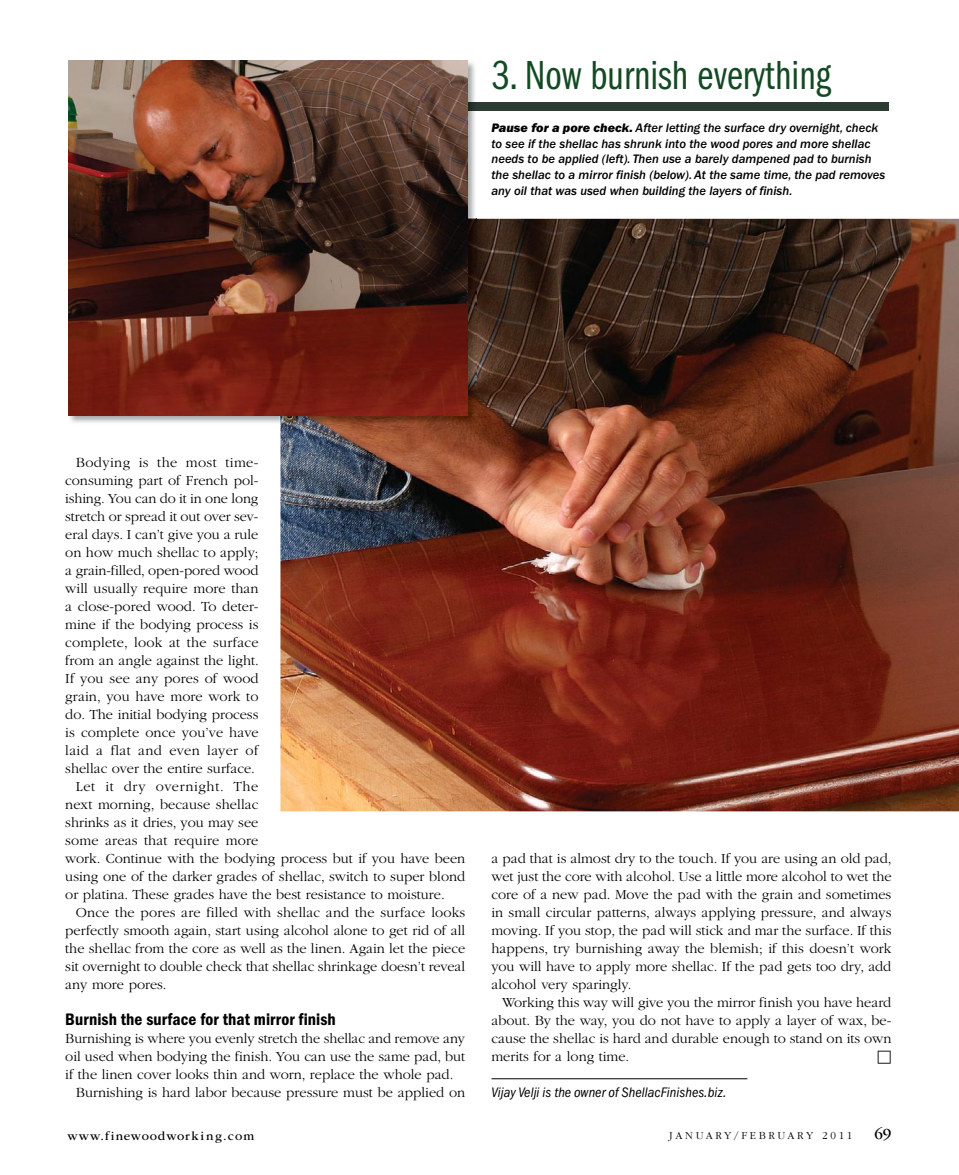
<style>
.page{position:relative;width:959px;height:1175px;background:#fff}
.page>*{position:absolute;margin:0;border:0;box-sizing:border-box;transform-origin:0 0}
.t1{font:42px "ITC Franklin Gothic Std Bk Cp";color:#134a24}
.t2{font:17.25px "ITC Franklin Gothic Std Dm Cd";letter-spacing:.005em;color:#000}
.t3{font:16.05px "ITC Garamond Std";color:#000}
.t4{font:300 14.4px/18px "ITC Garamond Std";color:#000;text-align:justify}
.t5{font:300 14.4px "ITC Garamond Std";letter-spacing:.025em;color:#000}
.t6{font:300 14.4px "ITC Garamond Std";letter-spacing:.03em;color:#000}
.t7{font:300 14.4px "ITC Garamond Std";letter-spacing:.045em;color:#000}
.t8{font:14.4px "European Pi Std 3";color:#000}
.t9{font:italic condensed 14.25px "ITC Franklin Gothic Std";letter-spacing:.005em;color:#000}
.t10{font:12.75px/15.8px "ITC Franklin Gothic Std Med It";color:#000}
.t11{font:12.75px "ITC Garamond Std";letter-spacing:.09em;color:#000}
.t12{font:300 11.1px "ITC Garamond Std";letter-spacing:.24em;color:#000}
.s1{font-family:"ITC Franklin Gothic Std Hvy It"}
</style>
<div class="page">
<div style="left:418px;top:102px;width:471px;height:9px;background:#2b3c30"></div>
<img style="left:280px;top:218px;width:678px;height:594px">
<img style="left:68px;top:60px;width:254px;height:363px">
<img style="left:322px;top:60px;width:153px;height:158px">
<img style="left:467px;top:102px;width:8px;height:9px">
<img style="left:279px;top:218px;width:197px;height:206px">
<img style="left:68px;top:61px;width:399px;height:354px">
<hr style="left:491px;top:1078px;width:256px;height:1px;background:#000">
<h1 class="t1" style="left:491px;top:52px;width:341px">3. Now burnish everything</h1>
<p class="t10" style="left:491px;top:120px;width:395px"><span class="s1">Pause for a pore check.</span> After letting the surface dry overnight, check to see if the shellac has shrunk into the wood pores and more shellac needs to be applied (left). Then use a barely dampened pad to burnish the shellac to a mirror finish (below). At the same time, the pad removes any oil that was used when building the layers of finish.</p>
<p class="t6" style="left:76px;top:454px;width:184px">Bodying is the most time-</p>
<p class="t4" style="left:65px;top:471px;width:195px">consuming part of French pol-</p>
<p class="t4" style="left:65px;top:489px;width:194px">ishing. You can do it in one long</p>
<p class="t4" style="left:65px;top:507px;width:195px">stretch or spread it out over sev-</p>
<p class="t4" style="left:65px;top:525px;width:195px">eral days. I can’t give you a rule</p>
<p class="t4" style="left:65px;top:543px;width:195px">on how much shellac to apply;</p>
<p class="t4" style="left:65px;top:561px;width:195px">a grain-filled, open-pored wood</p>
<p class="t4" style="left:65px;top:579px;width:195px">will usually require more than</p>
<p class="t4" style="left:65px;top:597px;width:195px">a close-pored wood. To deter-</p>
<p class="t4" style="left:65px;top:615px;width:195px">mine if the bodying process is</p>
<p class="t4" style="left:65px;top:633px;width:195px">complete, look at the surface</p>
<p class="t4" style="left:65px;top:651px;width:195px">from an angle against the light.</p>
<p class="t4" style="left:65px;top:669px;width:195px">If you see any pores of wood</p>
<p class="t4" style="left:65px;top:687px;width:195px">grain, you have more work to</p>
<p class="t4" style="left:65px;top:705px;width:195px">do. The initial bodying process</p>
<p class="t4" style="left:65px;top:723px;width:195px">is complete once you’ve have</p>
<p class="t5" style="left:65px;top:742px;width:194px">laid a flat and even layer of</p>
<p class="t4" style="left:65px;top:759px;width:191px">shellac over the entire surface.</p>
<p class="t7" style="left:76px;top:778px;width:184px">Let it dry overnight. The</p>
<p class="t4" style="left:65px;top:795px;width:195px">next morning, because shellac</p>
<p class="t4" style="left:65px;top:813px;width:195px">shrinks as it dries, you may see</p>
<p class="t4" style="left:65px;top:831px;width:194px">some areas that require more</p>
<p class="t4" style="left:65px;top:849px;width:401px">work. Continue with the bodying process but if you have been</p>
<p class="t4" style="left:65px;top:867px;width:401px">using one of the darker grades of shellac, switch to super blond</p>
<p class="t4" style="left:65px;top:885px;width:381px">or platina. These grades have the best resistance to moisture.</p>
<p class="t4" style="left:76px;top:903px;width:391px">Once the pores are filled with shellac and the surface looks</p>
<p class="t4" style="left:65px;top:921px;width:401px">perfectly smooth again, start using alcohol alone to get rid of all</p>
<p class="t4" style="left:65px;top:939px;width:401px">the shellac from the core as well as the linen. Again let the piece</p>
<p class="t4" style="left:65px;top:957px;width:401px">sit overnight to double check that shellac shrinkage doesn’t reveal</p>
<p class="t4" style="left:65px;top:975px;width:103px">any more pores.</p>
<p class="t2" style="left:65px;top:1009px;width:272px">Burnish the surface for that mirror finish</p>
<p class="t4" style="left:65px;top:1029px;width:401px">Burnishing is where you evenly stretch the shellac and remove any</p>
<p class="t4" style="left:65px;top:1047px;width:401px">oil used when bodying the finish. You can use the same pad, but</p>
<p class="t4" style="left:65px;top:1065px;width:389px">if the linen cover looks thin and worn, replace the whole pad.</p>
<p class="t4" style="left:76px;top:1083px;width:391px">Burnishing is hard labor because pressure must be applied on</p>
<p class="t4" style="left:491px;top:849px;width:401px">a pad that is almost dry to the touch. If you are using an old pad, wet just the core with alcohol. Use a little more alcohol to wet the core of a new pad. Move the pad with the grain and sometimes in small circular patterns, always applying pressure, and always moving. If you stop, the pad will stick and mar the surface. If this happens, try burnishing away the blemish; if this doesn’t work you will have to apply more shellac. If the pad gets too dry, add alcohol very sparingly.</p>
<p class="t4" style="left:491px;top:993px;width:401px;text-indent:10px">Working this way will give you the mirror finish you have heard about. By the way, you do not have to apply a layer of wax, be&shy;cause the shellac is hard and durable enough to stand on its own merits for a long time.</p>
<p class="t8" style="left:877px;top:1046px;width:16px">•</p>
<p class="t9" style="left:491px;top:1084px;width:236px">Vijay Velji is the owner of ShellacFinishes.biz.</p>
<p class="t11" style="left:68px;top:1128px;width:188px">www.finewoodworking.com</p>
<p class="t12" style="left:669px;top:1129px;width:185px">JANUARY/FEBRUARY 2011</p>
<p class="t3" style="left:874px;top:1125px;width:18px">69</p>
</div>
